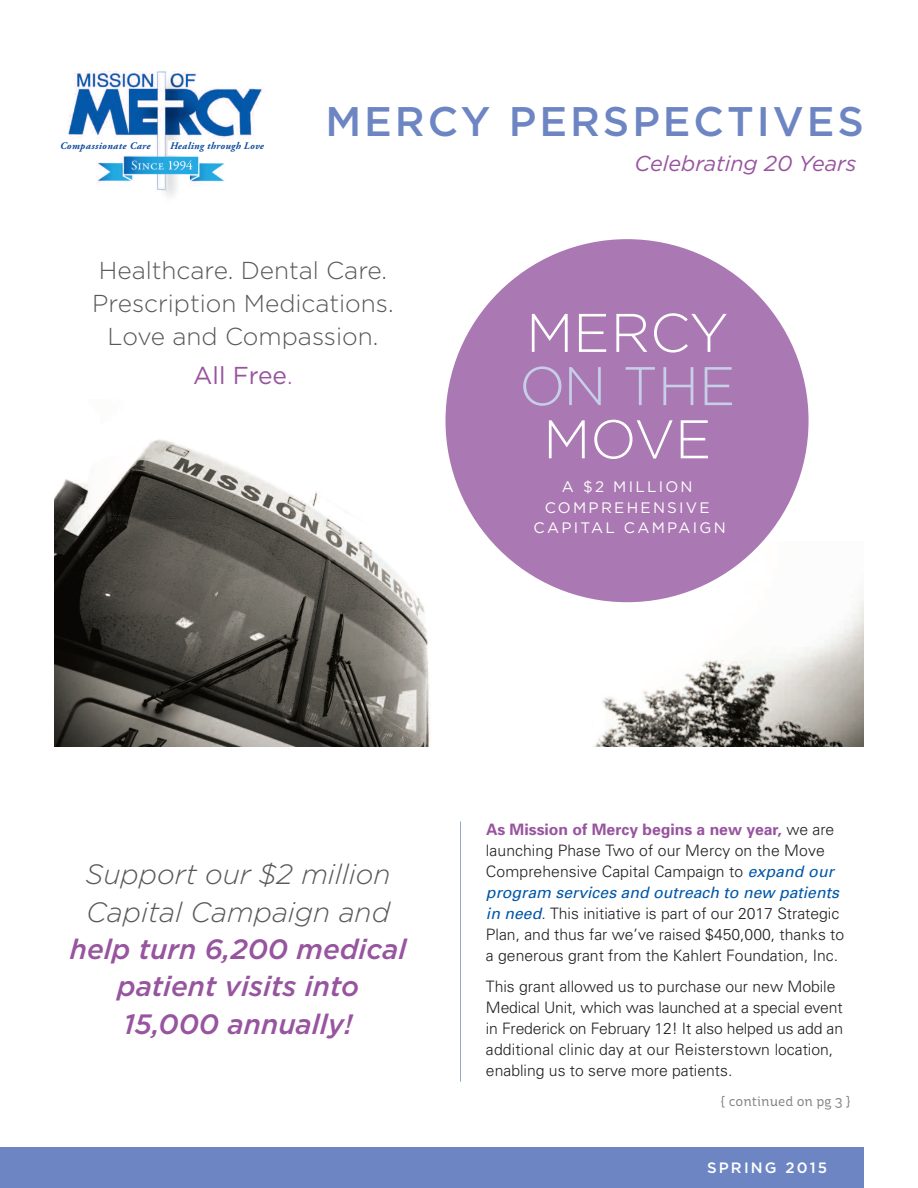
<style>
.page{position:relative;width:918px;height:1188px;background:#fff}
.page>*{position:absolute;margin:0;border:0;box-sizing:border-box;transform-origin:0 0}
.t1{font:300 54.3px "Gotham";color:#fff}
.t2{font:300 54.3px "Gotham";color:#c7cee7}
.t3{font:500 41.4px "Gotham";letter-spacing:.07em;color:#6d86c3}
.t4{font:italic 500 27.9px/37.3px "Gotham";color:#97549f;text-align:center}
.t5{font:italic 300 27.9px/37.3px "Gotham";color:#57585a}
.t6{font:300 24.45px/32.7px "Gotham";color:#57585a;text-align:center}
.t7{font:24.45px "Gotham";color:#97549f}
.t8{font:italic 21.6px "Gotham";color:#97549f}
.t9{font:300 15.75px/21px "Univers";color:#231f20}
.t10{font:15.15px/20.4px "Gotham";letter-spacing:.15em;color:#fff;text-align:center}
.t11{font:500 15px "Gotham";letter-spacing:.145em;color:#fff}
.t12{font:14.25px "St Ryde";color:#808285}
.t13{font:italic 700 10.05px "Adobe Garamond Pro";letter-spacing:.03em;color:#0f499d}
.s1{font-weight:300}
.s2{font-weight:700;color:#97549f}
.s3{font-weight:400;font-style:italic;color:#0157a8}
</style>
<div class="page">
<img style="left:500px;top:546px;width:363px;height:200px">
<img style="left:54px;top:400px;width:432px;height:346px">
<hr style="left:460px;top:822px;width:1px;height:260px;background:#97a7d4">
<div style="left:0;top:1148px;width:864px;height:40px;background:#6d86c3"></div>
<img style="left:68px;top:71px;width:196px;height:125px">
<div style="left:446px;top:239px;width:363px;height:363px;background:#aa78b2;border-radius:50%"></div>
<p class="t13" style="left:60px;top:142px;width:92px">Compassionate Care</p>
<p class="t13" style="left:170px;top:142px;width:95px">Healing through Love</p>
<h2 class="t3" style="left:325px;top:107px;width:540px">MERCY PERSPECTIVES</h2>
<h3 class="t8" style="left:635px;top:155px;width:223px">Celebrating 20 Years</h3>
<h3 class="t6" style="left:92px;top:256px;width:303px">Healthcare. Dental Care.<br>Prescription Medications.<br>Love and Compassion.</h3>
<h3 class="t7" style="left:193px;top:367px;width:101px">All Free<span class="s1">.</span></h3>
<h1 class="t1" style="left:526px;top:314px;width:204px">MERCY</h1>
<h1 class="t2" style="left:519px;top:367px;width:218px">ON THE</h1>
<h1 class="t1" style="left:543px;top:420px;width:170px">MOVE</h1>
<p class="t10" style="left:534px;top:478px;width:194px">A $2 MILLION<br>COMPREHENSIVE<br>CAPITAL CAMPAIGN</p>
<h3 class="t5" style="left:86px;top:858px;width:307px">Support our $2 million<br>Capital Campaign and</h3>
<h3 class="t4" style="left:70px;top:933px;width:338px">help turn 6,200 medical patient visits into<br>15,000 annually!</h3>
<p class="t9" style="left:486px;top:820px;width:360px"><span class="s2">As Mission of Mercy begins a new year,</span> we are launching Phase Two of our Mercy on the Move Comprehensive Capital Campaign to <span class="s3">expand our program services and outreach to new patients in need</span>. This initiative is part of our 2017 Strategic Plan, and thus far we’ve raised $450,000, thanks to a generous grant from the Kahlert Foundation, Inc.</p>
<p class="t9" style="left:486px;top:978px;width:359px">This grant allowed us to purchase our new Mobile Medical Unit, which was launched at a special event in Frederick on February 12! It also helped us add an additional clinic day at our Reisterstown location, enabling us to serve more patients.</p>
<p class="t12" style="left:721px;top:1097px;width:131px">{ continued on pg 3 }</p>
<p class="t11" style="left:707px;top:1162px;width:122px">SPRING 2015</p>
</div>
